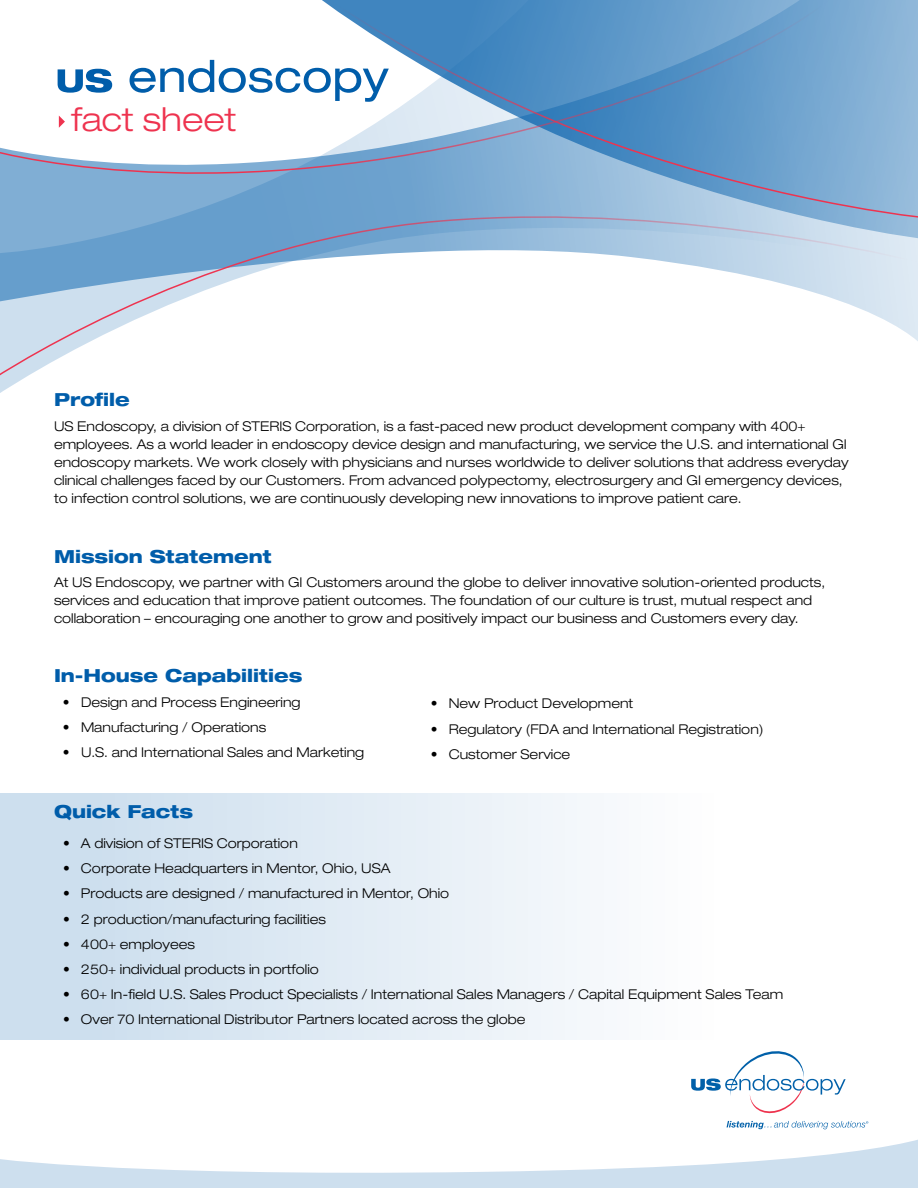
<style>
.page{position:relative;width:918px;height:1188px;background:#fff}
.page>*{position:absolute;margin:0;border:0;box-sizing:border-box;transform-origin:0 0}
.t1{font:300 expanded 33px "Helvetica Neue LT Std";color:#ee334f}
.t2{font:800 expanded 18px "Helvetica Neue LT Std";color:#005daa}
.t3{font:300 expanded 13.5px/18px "Helvetica Neue LT Std";color:#000}
</style>
<div class="page">
<div style="left:0;top:793px;width:846px;height:247px;background:linear-gradient(to right,#c8dcec,#fff)"></div>
<svg style="left:0;top:1139px;width:918px;height:49px"></svg>
<svg style="left:691px;top:1051px;width:177px;height:78px"></svg>
<svg style="left:0;top:207px;width:918px;height:180px"></svg>
<svg style="left:0;top:59px;width:307px;height:128px"></svg>
<svg style="left:307px;top:0;width:611px;height:221px;background:#7ba9d1"></svg>
<svg style="left:58px;top:60px;width:331px;height:42px"></svg>
<svg style="left:59px;top:116px;width:6px;height:12px"></svg>
<h1 class="t1" style="left:71px;top:100px;width:167px">fact sheet</h1>
<h2 class="t2" style="left:54px;top:388px;width:77px">Profile</h2>
<p class="t3" style="left:54px;top:417px;width:796px">US Endoscopy, a division of STERIS Corporation, is a fast-paced new product development company with 400+ employees. As a world leader in endoscopy device design and manufacturing, we service the U.S. and international GI endoscopy markets. We work closely with physicians and nurses worldwide to deliver solutions that address everyday clinical challenges faced by our Customers. From advanced polypectomy, electrosurgery and GI emergency devices, to infection control solutions, we are continuously developing new innovations to improve patient care.</p>
<h2 class="t2" style="left:54px;top:545px;width:219px">Mission Statement</h2>
<p class="t3" style="left:54px;top:573px;width:773px">At US Endoscopy, we partner with GI Customers around the globe to deliver innovative solution-oriented products, services and education that improve patient outcomes. The foundation of our culture is trust, mutual respect and collaboration – encouraging one another to grow and positively impact our business and Customers every day.</p>
<h2 class="t2" style="left:54px;top:664px;width:250px">In-House Capabilities</h2>
<p class="t3" style="left:63px;top:693px;width:239px">• Design and Process Engineering</p>
<p class="t3" style="left:63px;top:718px;width:205px">• Manufacturing / Operations</p>
<p class="t3" style="left:63px;top:743px;width:303px">• U.S. and International Sales and Marketing</p>
<p class="t3" style="left:431px;top:694px;width:204px">• New Product Development</p>
<p class="t3" style="left:431px;top:720px;width:334px">• Regulatory (FDA and International Registration)</p>
<p class="t3" style="left:431px;top:745px;width:141px">• Customer Service</p>
<h2 class="t2" style="left:54px;top:800px;width:141px">Quick Facts</h2>
<p class="t3" style="left:63px;top:834px;width:236px">• A division of STERIS Corporation</p>
<p class="t3" style="left:63px;top:859px;width:329px">• Corporate Headquarters in Mentor, Ohio, USA</p>
<p class="t3" style="left:63px;top:884px;width:388px">• Products are designed / manufactured in Mentor, Ohio</p>
<p class="t3" style="left:63px;top:910px;width:264px">• 2 production/manufacturing facilities</p>
<p class="t3" style="left:63px;top:935px;width:134px">• 400+ employees</p>
<p class="t3" style="left:63px;top:960px;width:257px">• 250+ individual products in portfolio</p>
<p class="t3" style="left:63px;top:985px;width:722px">• 60+ In-field U.S. Sales Product Specialists / International Sales Managers / Capital Equipment Sales Team</p>
<p class="t3" style="left:63px;top:1010px;width:464px">• Over 70 International Distributor Partners located across the globe</p>
</div>
